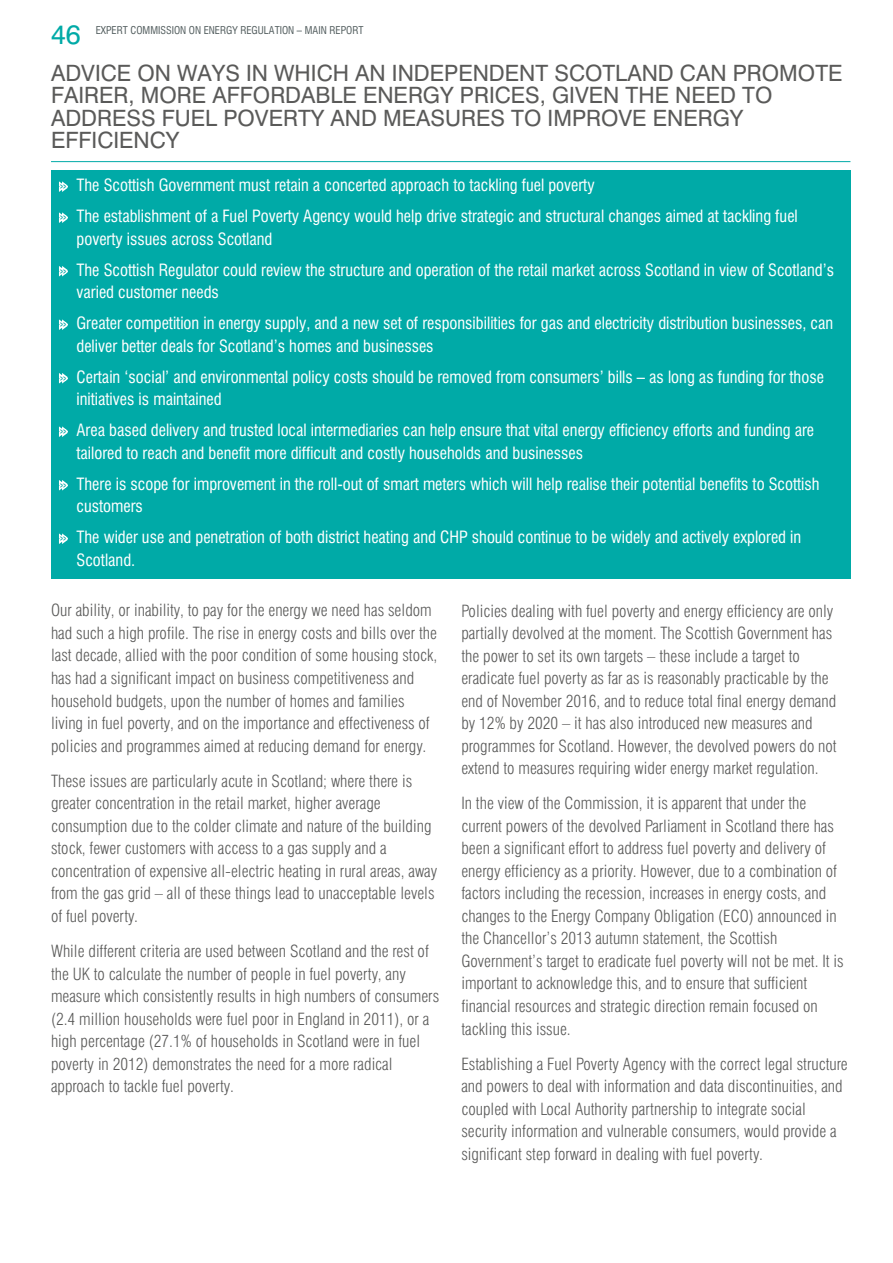
<style>
.page{position:relative;width:893px;height:1263px;background:#fff}
.page>*{position:absolute;margin:0;border:0;box-sizing:border-box;transform-origin:0 0}
.t1{font:27px "Swiss 721 BT";color:#00aaa7}
.t2{font:22.5px/22.5px "Swiss 721 BT";color:#5a5a59}
.t3{font:300 condensed 16.5px/22.5px "Swiss 721 BT";color:#5a5a59}
.t4{font:condensed 16.5px/31px "Swiss 721 BT";color:#fff}
.t5{font:condensed 10.5px "Swiss 721 BT";color:#515c5d}
.s1{font-weight:300;color:#00aaa7}
</style>
<div class="page">
<hr style="left:51px;top:161px;width:799px;height:1px;background:#00aaa7">
<div style="left:51px;top:170px;width:799px;height:408px;background:#00aaa7"></div>
<svg style="left:59px;top:181px;width:9px;height:11px"></svg>
<svg style="left:59px;top:212px;width:9px;height:11px"></svg>
<svg style="left:59px;top:266px;width:9px;height:11px"></svg>
<svg style="left:59px;top:319px;width:9px;height:11px"></svg>
<svg style="left:59px;top:373px;width:9px;height:11px"></svg>
<svg style="left:59px;top:426px;width:9px;height:11px"></svg>
<svg style="left:59px;top:480px;width:9px;height:11px"></svg>
<svg style="left:59px;top:533px;width:9px;height:11px"></svg>
<h1 class="t1" style="left:51px;top:18px;width:31px">46</h1>
<p class="t5" style="left:96px;top:23px;width:269px">EXPERT COMMISSION ON ENERGY REGULATION – MAIN REPORT</p>
<h2 class="t2" style="left:51px;top:62px;width:793px">ADVICE ON WAYS IN WHICH AN INDEPENDENT SCOTLAND CAN PROMOTE FAIRER, MORE AFFORDABLE ENERGY PRICES, GIVEN THE NEED TO ADDRESS FUEL POVERTY AND MEASURES TO IMPROVE ENERGY EFFICIENCY</h2>
<p class="t4" style="left:60px;top:170px;width:740px"><span class="s1">»</span> The Scottish Government must retain a concerted approach to tackling fuel poverty<br><span class="s1">»</span> The establishment of a Fuel Poverty Agency would help drive strategic and structural changes aimed at tackling fuel</p>
<p class="t4" style="left:60px;top:223px;width:776px;text-indent:17px">poverty issues across Scotland<br><span class="s1">»</span> The Scottish Regulator could review the structure and operation of the retail market across Scotland in view of Scotland’s</p>
<p class="t4" style="left:60px;top:277px;width:775px;text-indent:17px">varied customer needs<br><span class="s1">»</span> Greater competition in energy supply, and a new set of responsibilities for gas and electricity distribution businesses, can</p>
<p class="t4" style="left:60px;top:330px;width:766px;text-indent:17px">deliver better deals for Scotland’s homes and businesses<br><span class="s1">»</span> Certain ‘social’ and environmental policy costs should be removed from consumers’ bills – as long as funding for those</p>
<p class="t4" style="left:60px;top:384px;width:756px;text-indent:17px">initiatives is maintained<br><span class="s1">»</span> Area based delivery and trusted local intermediaries can help ensure that vital energy efficiency efforts and funding are</p>
<p class="t4" style="left:60px;top:437px;width:762px;text-indent:17px">tailored to reach and benefit more difficult and costly households and businesses<br><span class="s1">»</span> There is scope for improvement in the roll-out of smart meters which will help realise their potential benefits to Scottish</p>
<p class="t4" style="left:60px;top:491px;width:743px;text-indent:17px">customers<br><span class="s1">»</span> The wider use and penetration of both district heating and CHP should continue to be widely and actively explored in</p>
<p class="t4" style="left:77px;top:544px;width:60px">Scotland.</p>
<p class="t3" style="left:51px;top:599px;width:388px">Our ability, or inability, to pay for the energy we need has seldom had such a high profile. The rise in energy costs and bills over the last decade, allied with the poor condition of some housing stock, has had a significant impact on business competitiveness and household budgets, upon the number of homes and families living in fuel poverty, and on the importance and effectiveness of policies and programmes aimed at reducing demand for energy.</p>
<p class="t3" style="left:51px;top:769px;width:388px">These issues are particularly acute in Scotland; where there is greater concentration in the retail market, higher average consumption due to the colder climate and nature of the building stock, fewer customers with access to a gas supply and a concentration of expensive all-electric heating in rural areas, away from the gas grid – all of these things lead to unacceptable levels of fuel poverty.</p>
<p class="t3" style="left:51px;top:940px;width:390px">While different criteria are used between Scotland and the rest of the UK to calculate the number of people in fuel poverty, any measure which consistently results in high numbers of consumers (2.4 million households were fuel poor in England in 2011), or a high percentage (27.1% of households in Scotland were in fuel poverty in 2012) demonstrates the need for a more radical approach to tackle fuel poverty.</p>
<p class="t3" style="left:461px;top:599px;width:377px">Policies dealing with fuel poverty and energy efficiency are only partially devolved at the moment. The Scottish Government has the power to set its own targets – these include a target to eradicate fuel poverty as far as is reasonably practicable by the end of November 2016, and to reduce total final energy demand by 12% by 2020 – it has also introduced new measures and programmes for Scotland. However, the devolved powers do not extend to measures requiring wider energy market regulation.</p>
<p class="t3" style="left:461px;top:792px;width:384px">In the view of the Commission, it is apparent that under the current powers of the devolved Parliament in Scotland there has been a significant effort to address fuel poverty and delivery of energy efficiency as a priority. However, due to a combination of factors including the recession, increases in energy costs, and changes to the Energy Company Obligation (ECO) announced in the Chancellor’s 2013 autumn statement, the Scottish Government’s target to eradicate fuel poverty will not be met. It is important to acknowledge this, and to ensure that sufficient financial resources and strategic direction remain focused on tackling this issue.</p>
<p class="t3" style="left:461px;top:1052px;width:388px">Establishing a Fuel Poverty Agency with the correct legal structure and powers to deal with information and data discontinuities, and coupled with Local Authority partnership to integrate social security information and vulnerable consumers, would provide a significant step forward in dealing with fuel poverty.</p>
</div>
